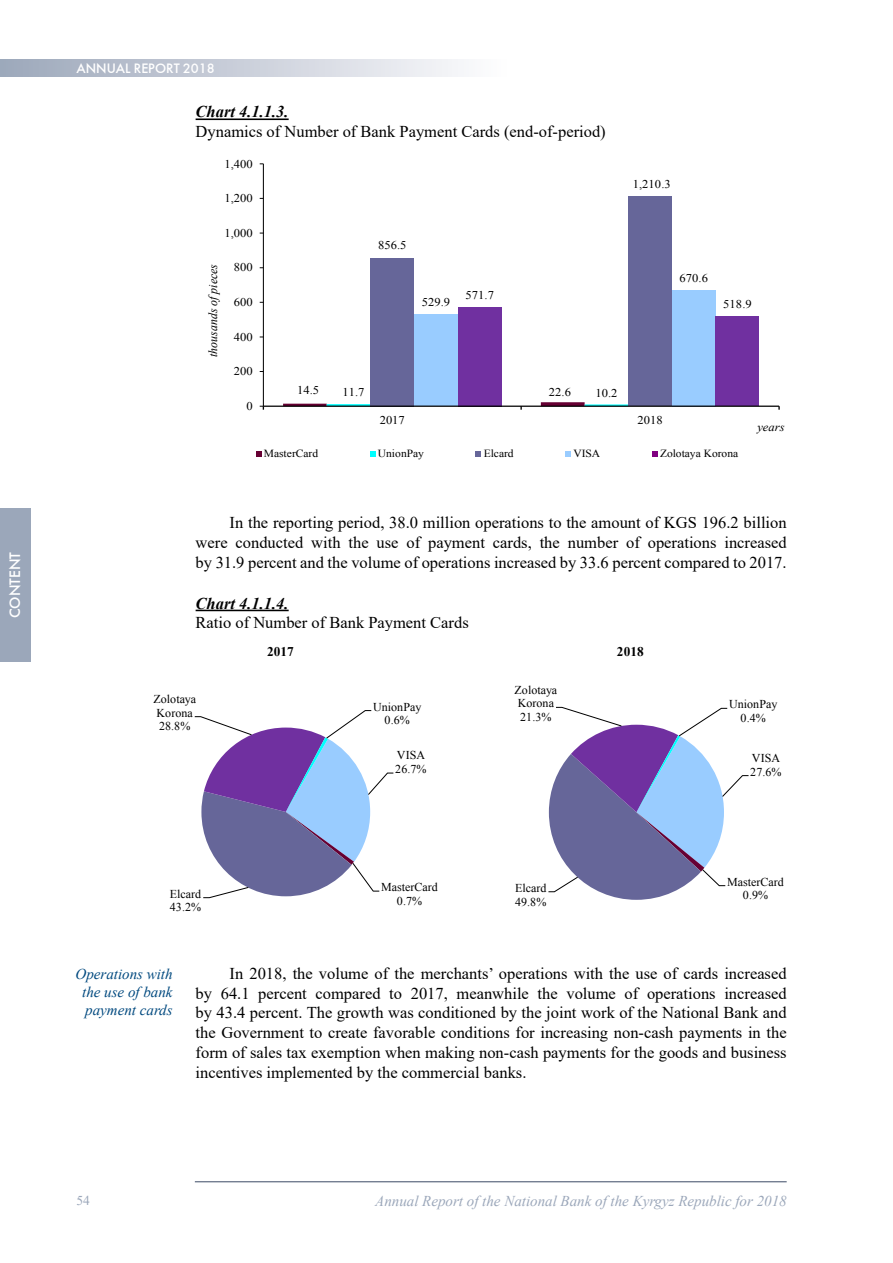
<style>
.page{position:relative;width:893px;height:1263px;background:#fff}
.page>*{position:absolute;margin:0;border:0;box-sizing:border-box;transform-origin:0 0}
.Основной_текст{font:16.5px/19.8px "Times New Roman";color:#000;text-align:justify}
.График_Таблица_2{font:16.5px "Times New Roman";color:#000}
.График_Таблица{font:italic 700 16.5px "Times New Roman";color:#000}
.t1{font:italic 15px "Times New Roman";color:#9ba7ba}
.Сноски_по_бокам_righ{font:italic 15px/18px "Times New Roman";color:#00497f;text-align:justify}
.t2{font:15px "KS Futuris";color:#fff}
.t3{font:13.5px "KS Futuris";color:#fff}
.t4{font:13.5px "Times New Roman";color:#9ba7ba}
.t5{font:700 13.35px "Times New Roman";letter-spacing:.005em;color:#000}
.t6{font:italic 12.6px "Times New Roman";letter-spacing:.005em;color:#000;scale:.95 1}
.t7{font:12px/13.8px "Times New Roman";color:#000}
.t8{font:11.85px "Times New Roman";letter-spacing:.005em;color:#000;scale:1.05 1}
.t9{font:italic 11.85px "Times New Roman";letter-spacing:-.005em;color:#000;scale:1.05 1}
.t10{font:10.95px "Times New Roman";color:#000;scale:1.05 1}
</style>
<div class="page">
<div style="left:0;top:60px;width:513px;height:17px;background:linear-gradient(to right,#9ca7ba,#fffeff)"></div>
<hr style="left:195px;top:1181px;width:592px;height:1px;background:#3c4b65">
<div style="left:0;top:508px;width:31px;height:154px;background:#9ba7ba"></div>
<hr style="left:196px;top:118px;width:93px;height:2px;background:#000">
<hr style="left:196px;top:610px;width:93px;height:1px;background:#000">
<svg style="left:541px;top:402px;width:44px;height:4px"></svg>
<hr style="left:283px;top:404px;width:44px;height:2px;background:#603">
<hr style="left:327px;top:404px;width:43px;height:2px;background:#0ff">
<hr style="left:585px;top:404px;width:43px;height:2px;background:#0ff">
<div style="left:370px;top:258px;width:44px;height:148px;background:#669"></div>
<div style="left:628px;top:197px;width:44px;height:209px;background:#669"></div>
<div style="left:414px;top:314px;width:44px;height:92px;background:#9cf"></div>
<div style="left:672px;top:290px;width:44px;height:116px;background:#9cf"></div>
<div style="left:458px;top:307px;width:44px;height:99px;background:#7030a0"></div>
<div style="left:716px;top:316px;width:43px;height:90px;background:#7030a0"></div>
<hr style="left:263px;top:164px;width:1px;height:242px;background:#000">
<hr style="left:263px;top:406px;width:516px;height:1px;background:#000">
<svg style="left:256px;top:451px;width:6px;height:6px"></svg>
<svg style="left:370px;top:451px;width:6px;height:6px"></svg>
<svg style="left:476px;top:451px;width:5px;height:6px"></svg>
<svg style="left:565px;top:451px;width:6px;height:6px"></svg>
<svg style="left:652px;top:451px;width:6px;height:6px"></svg>
<svg style="left:548px;top:706px;width:201px;height:194px"></svg>
<svg style="left:194px;top:710px;width:200px;height:189px"></svg>
<p class="t2" style="left:6px;top:618px;width:68px;rotate:-90deg">CONTENT</p>
<p class="t3" style="left:77px;top:60px;width:140px">ANNUAL REPORT 2018</p>
<p class="График_Таблица" style="left:196px;top:100px;width:95px">Chart 4.1.1.3.</p>
<p class="График_Таблица_2" style="left:196px;top:120px;width:412px">Dynamics of Number of Bank Payment Cards (end-of-period)</p>
<p class="t8" style="left:225px;top:156px;width:28px">1,400</p>
<p class="t8" style="left:225px;top:190px;width:28px">1,200</p>
<p class="t8" style="left:225px;top:225px;width:28px">1,000</p>
<p class="t6" style="left:204px;top:357px;width:100px;rotate:-90deg">thousands ofpieces</p>
<p class="t8" style="left:234px;top:259px;width:19px">800</p>
<p class="t8" style="left:234px;top:294px;width:19px">600</p>
<p class="t8" style="left:234px;top:329px;width:19px">400</p>
<p class="t8" style="left:234px;top:363px;width:19px">200</p>
<p class="t8" style="left:246px;top:398px;width:7px">0</p>
<p class="t8" style="left:378px;top:237px;width:29px">856.5</p>
<p class="t8" style="left:422px;top:294px;width:29px">529.9</p>
<p class="t8" style="left:465px;top:287px;width:29px">571.7</p>
<p class="t8" style="left:633px;top:176px;width:38px">1,210.3</p>
<p class="t8" style="left:680px;top:270px;width:29px">670.6</p>
<p class="t8" style="left:723px;top:296px;width:29px">518.9</p>
<p class="t8" style="left:297px;top:382px;width:23px">14.5</p>
<p class="t8" style="left:342px;top:384px;width:23px">11.7</p>
<p class="t8" style="left:549px;top:384px;width:23px">22.6</p>
<p class="t8" style="left:595px;top:385px;width:23px">10.2</p>
<p class="t8" style="left:380px;top:412px;width:25px">2017</p>
<p class="t8" style="left:638px;top:412px;width:25px">2018</p>
<p class="t9" style="left:757px;top:418px;width:27px">years</p>
<p class="t10" style="left:264px;top:446px;width:53px">MasterCard</p>
<p class="t10" style="left:378px;top:446px;width:45px">UnionPay</p>
<p class="t10" style="left:484px;top:446px;width:30px">Elcard</p>
<p class="t10" style="left:573px;top:446px;width:27px">VISA</p>
<p class="t10" style="left:660px;top:446px;width:76px">Zolotaya Korona</p>
<p class="Основной_текст" style="left:196px;top:512px;width:593px;text-indent:34px">In the reporting period, 38.0 million operations to the amount of KGS 196.2 billion were conducted with the use of payment cards, the number of operations increased by 31.9 percent and the volume of operations increased by 33.6 percent compared to 2017.</p>
<p class="График_Таблица" style="left:196px;top:592px;width:95px">Chart 4.1.1.4.</p>
<p class="График_Таблица_2" style="left:196px;top:611px;width:275px">Ratio of Number of Bank Payment Cards</p>
<p class="t5" style="left:267px;top:642px;width:28px">2017</p>
<p class="t5" style="left:617px;top:642px;width:28px">2018</p>
<p class="t7" style="left:153px;top:692px;width:44px">Zolotaya<br>Korona<br>28.8%</p>
<p class="t7" style="left:373px;top:699px;width:50px;text-align:center">UnionPay<br>0.6%</p>
<p class="t7" style="left:515px;top:682px;width:44px">Zolotaya<br>Korona<br>21.3%</p>
<p class="t7" style="left:729px;top:697px;width:50px;text-align:center">UnionPay<br>0.4%</p>
<p class="t7" style="left:395px;top:748px;width:33px">VISA<br>26.7%</p>
<p class="t7" style="left:750px;top:751px;width:33px">VISA<br>27.6%</p>
<p class="t7" style="left:170px;top:886px;width:33px">Elcard<br>43.2%</p>
<p class="t7" style="left:381px;top:880px;width:58px;text-align:center">MasterCard<br>0.7%</p>
<p class="t7" style="left:515px;top:881px;width:33px">Elcard<br>49.8%</p>
<p class="t7" style="left:727px;top:874px;width:58px;text-align:center">MasterCard<br>0.9%</p>
<p class="Сноски_по_бокам_righ" style="left:82px;top:964px;width:92px;text-indent:-7px">Operations with the use of bank payment cards</p>
<p class="Основной_текст" style="left:196px;top:963px;width:593px;text-indent:34px">In 2018, the volume of the merchants’ operations with the use of cards increased by 64.1 percent compared to 2017, meanwhile the volume of operations increased by 43.4 percent. The growth was conditioned by the joint work of the National Bank and the Government to create favorable conditions for increasing non-cash payments in the form of sales tax exemption when making non-cash payments for the goods and business incentives implemented by the commercial banks.</p>
<p class="t4" style="left:77px;top:1191px;width:15px">54</p>
<p class="t1" style="left:375px;top:1191px;width:413px">Annual Report of the National Bank of the Kyrgyz Republic for 2018</p>
</div>
